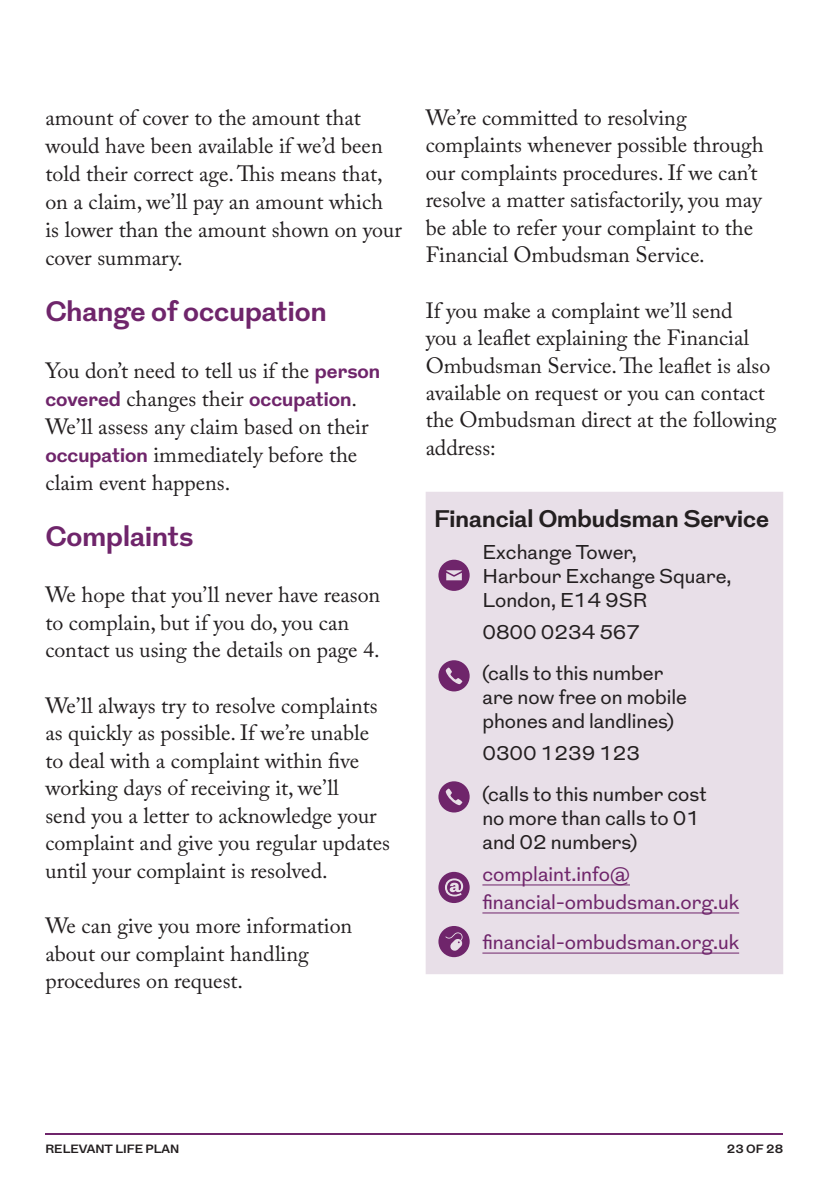
<style>
.page{position:relative;width:840px;height:1191px;background:#fff}
.page>*{position:absolute;margin:0;border:0;box-sizing:border-box;transform-origin:0 0}
.PURPLE_SUBHEAD{font:700 28px "Grot";color:#6f256b}
.Box_Heading{font:700 24px "Grot";color:#231f20}
.Body_text{font:22px/27.4px "Adobe Caslon Pro";color:#231f20}
.Box_Text{font:20px/24px "Grot";color:#231f20}
.Box_Text-2{font:20px/28px "Grot";color:#6f256b}
.Body_text-2{font:700 20px "Grot";color:#6f256b}
.t1{font:700 12px "Grot";color:#231f20}
.s1{font-family:"Grot";font-weight:700;font-size:20px;color:#6f256b}
.s2{font-family:"Adobe Caslon Pro";font-weight:400;font-size:22px;color:#231f20}
</style>
<div class="page">
<hr style="left:45px;top:1132px;width:737px;height:2px;background:#6f256b">
<div style="left:425px;top:492px;width:357px;height:482px;background:#e8dfe8"></div>
<svg style="left:438px;top:559px;width:31px;height:32px"></svg>
<svg style="left:438px;top:660px;width:31px;height:31px"></svg>
<svg style="left:438px;top:781px;width:31px;height:31px"></svg>
<svg style="left:438px;top:872px;width:31px;height:31px"></svg>
<hr style="left:482px;top:884px;width:147px;height:1px;background:#6f256b">
<hr style="left:482px;top:912px;width:256px;height:1px;background:#6f256b">
<svg style="left:438px;top:926px;width:31px;height:31px"></svg>
<hr style="left:482px;top:952px;width:256px;height:1px;background:#6f256b">
<p class="Body_text" style="left:45px;top:103px;width:358px;line-height:28px">amount of cover to the amount that would have been available if we’d been told their correct age. This means that, on a claim, we’ll pay an amount which is lower than the amount shown on your cover summary.</p>
<p class="PURPLE_SUBHEAD" style="left:45px;top:292px;width:282px">Change of occupation</p>
<p class="Body_text" style="left:45px;top:356px;width:336px">You don’t need to tell us if the <span class="s1">person</span></p>
<p class="Body_text-2" style="left:45px;top:385px;width:313px">covered <span class="s2">changes their</span> occupation<span class="s2">.</span></p>
<p class="Body_text" style="left:45px;top:412px;width:324px;line-height:28px">We’ll assess any claim based on their <span class="s1">occupation</span> immediately before the claim event happens.</p>
<p class="PURPLE_SUBHEAD" style="left:45px;top:517px;width:149px">Complaints</p>
<p class="Body_text" style="left:45px;top:581px;width:336px">We hope that you’ll never have reason to complain, but if you do, you can contact us using the details on page 4.</p>
<p class="Body_text" style="left:45px;top:692px;width:346px">We’ll always try to resolve complaints as quickly as possible. If we’re unable to deal with a complaint within five working days of receiving it, we’ll<br>send you a letter to acknowledge your complaint and give you regular updates until your complaint is resolved.</p>
<p class="Body_text" style="left:45px;top:912px;width:308px">We can give you more information about our complaint handling procedures on request.</p>
<p class="Body_text" style="left:425px;top:104px;width:339px">We’re committed to resolving complaints whenever possible through our complaints procedures. If we can’t resolve a matter satisfactorily, you may be able to refer your complaint to the Financial Ombudsman Service.</p>
<p class="Body_text" style="left:425px;top:296px;width:352px">If you make a complaint we’ll send<br>you a leaflet explaining the Financial<br>Ombudsman Service. The leaflet is also available on request or you can contact the Ombudsman direct at the following address:</p>
<p class="Box_Heading" style="left:434px;top:502px;width:336px">Financial Ombudsman Service</p>
<p class="Box_Text" style="left:482px;top:540px;width:250px">Exchange Tower,<br>Harbour Exchange Square,<br>London, E14 9SR</p>
<p class="Box_Text" style="left:482px;top:620px;width:159px">0800 0234 567</p>
<p class="Box_Text" style="left:482px;top:661px;width:206px">(calls to this number are now free on mobile phones and landlines)</p>
<p class="Box_Text" style="left:482px;top:741px;width:159px">0300 1239 123</p>
<p class="Box_Text" style="left:482px;top:782px;width:226px">(calls to this number cost no more than calls to 01 and 02 numbers)</p>
<p class="Box_Text-2" style="left:482px;top:860px;width:258px">complaint.info@ financial-ombudsman.org.uk</p>
<p class="Box_Text-2" style="left:482px;top:929px;width:258px">financial-ombudsman.org.uk</p>
<p class="t1" style="left:45px;top:1140px;width:135px">RELEVANT LIFE PLAN</p>
<p class="t1" style="left:726px;top:1140px;width:58px">23 OF 28</p>
</div>
